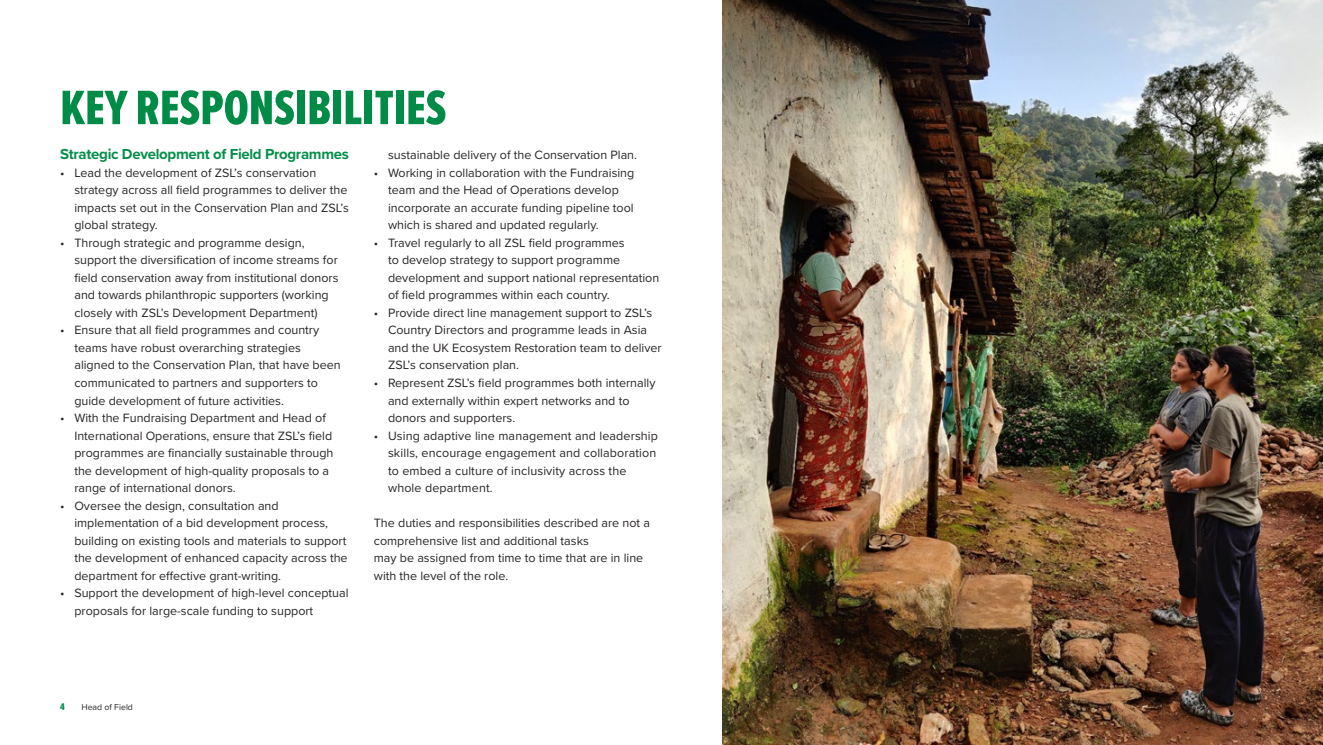
<style>
.page{position:relative;width:1323px;height:745px;background:#fff}
.page>*{position:absolute;margin:0;border:0;box-sizing:border-box;transform-origin:0 0}
.t1{font:50px "Proxima Nova Ex Cn Extrabld";color:#008c46}
.t2{font:700 15px "Proxima Nova";letter-spacing:-.02em;color:#058e4a}
.t3{font:12.5px/17.5px "Proxima Nova";color:#282526}
.t4{font:10px "Proxima Nova Ex Cn Extrabld";color:#058e4a}
.t5{font:8.75px "Proxima Nova";color:#282526}
</style>
<div class="page">
<img style="left:723px;top:0;width:600px;height:744px">
<h2 class="t1" style="left:60px;top:71px;width:388px">KEY RESPONSIBILITIES</h2>
<h4 class="t2" style="left:60px;top:143px;width:290px">Strategic Development of Field Programmes</h4>
<p class="t3" style="left:74px;top:163px;width:276px;text-indent:-14px">• Lead the development of ZSL’s conservation strategy across all field programmes to deliver the impacts set out in the Conservation Plan and ZSL’s global strategy.</p>
<p class="t3" style="left:74px;top:233px;width:266px;text-indent:-14px">• Through strategic and programme design, support the diversification of income streams for field conservation away from institutional donors and towards philanthropic supporters (working closely with ZSL’s Development Department)</p>
<p class="t3" style="left:74px;top:321px;width:268px;text-indent:-14px">• Ensure that all field programmes and country teams have robust overarching strategies aligned to the Conservation Plan, that have been communicated to partners and supporters to guide development of future activities.</p>
<p class="t3" style="left:74px;top:408px;width:261px;text-indent:-14px">• With the Fundraising Department and Head of International Operations, ensure that ZSL’s field programmes are financially sustainable through the development of high-quality proposals to a range of international donors.</p>
<p class="t3" style="left:74px;top:496px;width:275px;text-indent:-14px">• Oversee the design, consultation and implementation of a bid development process, building on existing tools and materials to support the development of enhanced capacity across the department for effective grant-writing.</p>
<p class="t3" style="left:74px;top:583px;width:276px;text-indent:-14px">• Support the development of high-level conceptual proposals for large-scale funding to support</p>
<p class="t3" style="left:388px;top:146px;width:250px">sustainable delivery of the Conservation Plan.</p>
<p class="t3" style="left:388px;top:163px;width:248px;text-indent:-14px">• Working in collaboration with the Fundraising team and the Head of Operations develop incorporate an accurate funding pipeline tool which is shared and updated regularly.</p>
<p class="t3" style="left:388px;top:233px;width:273px;text-indent:-14px">• Travel regularly to all ZSL field programmes<br>to develop strategy to support programme development and support national representation of field programmes within each country.</p>
<p class="t3" style="left:388px;top:303px;width:275px;text-indent:-14px">• Provide direct line management support to ZSL’s Country Directors and programme leads in Asia and the UK Ecosystem Restoration team to deliver ZSL’s conservation plan.</p>
<p class="t3" style="left:388px;top:373px;width:269px;text-indent:-14px">• Represent ZSL’s field programmes both internally and externally within expert networks and to donors and supporters.</p>
<p class="t3" style="left:388px;top:426px;width:272px;text-indent:-14px">• Using adaptive line management and leadership skills, encourage engagement and collaboration to embed a culture of inclusivity across the whole department.</p>
<p class="t3" style="left:374px;top:513px;width:278px">The duties and responsibilities described are not a comprehensive list and additional tasks</p>
<p class="t3" style="left:374px;top:548px;width:271px">may be assigned from time to time that are in line with the level of the role.</p>
<p class="t4" style="left:60px;top:699px;width:6px">4</p>
<p class="t5" style="left:81px;top:700px;width:53px">Head of Field</p>
</div>
